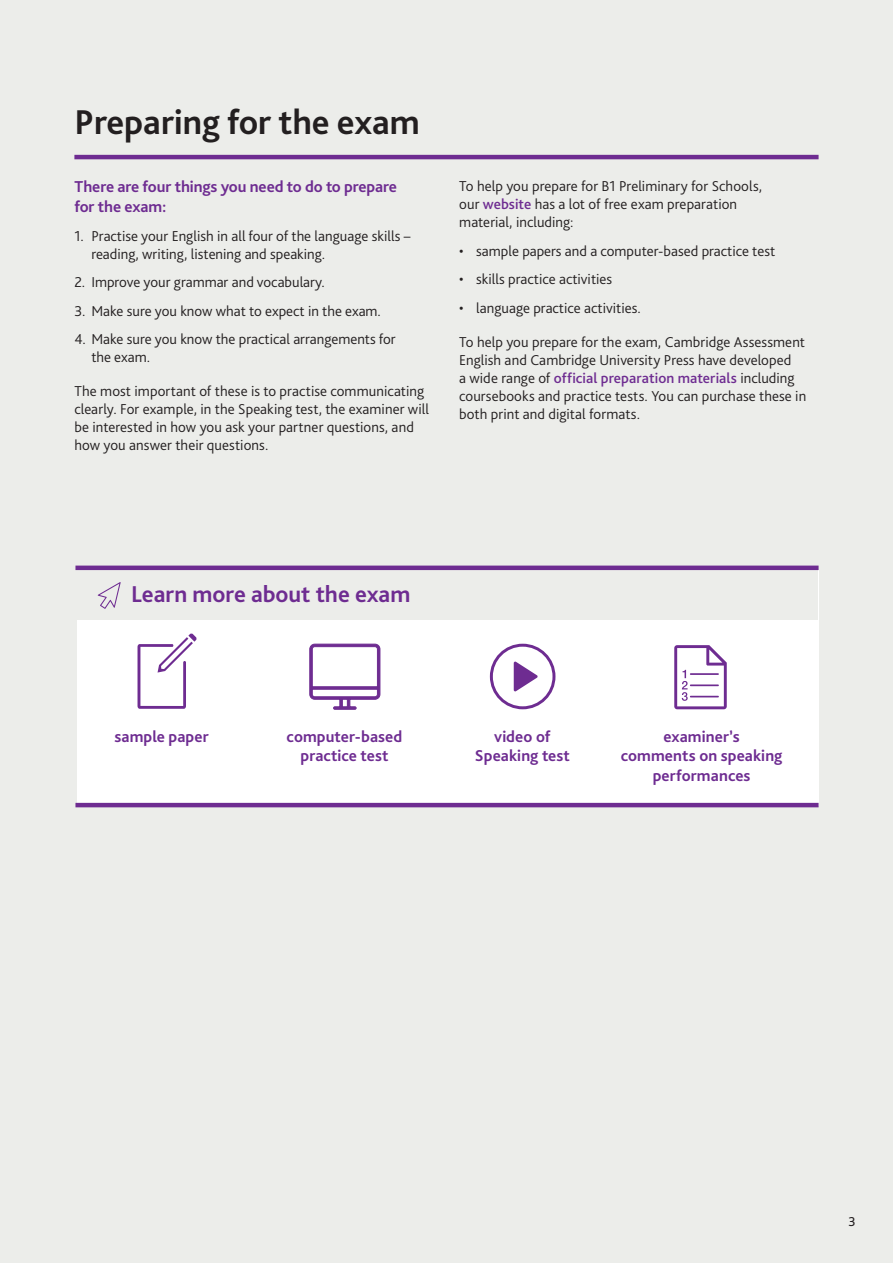
<style>
.page{position:relative;width:893px;height:1263px;background:#ecedea}
.page>*{position:absolute;margin:0;border:0;box-sizing:border-box;transform-origin:0 0}
._02_Main_Head{font:700 36px "Bliss Pro";color:#231f20}
._02_Quick_Links_Head{font:700 24px "Bliss Pro";color:#6e2c91}
._02_Head_1{font:700 16.5px/19.5px "Bliss Pro";color:#6e2c91;text-align:center}
._01_Main_Text_2nd_pa{font:300 15px/18px "Bliss Pro";color:#231f20}
.t1{font:13.5px "Bliss Pro";color:#231f20}
.s1{font-weight:500;color:#6e2c91}
</style>
<div class="page">
<hr style="left:74px;top:155px;width:745px;height:4px;background:#6e2c91">
<div style="left:77px;top:570px;width:742px;height:235px;background:#fff"></div>
<svg style="left:138px;top:633px;width:59px;height:76px"></svg>
<svg style="left:674px;top:645px;width:53px;height:64px"></svg>
<svg style="left:490px;top:644px;width:65px;height:65px"></svg>
<svg style="left:309px;top:644px;width:71px;height:66px"></svg>
<div style="left:76px;top:570px;width:742px;height:50px;background:#ecedea"></div>
<svg style="left:98px;top:582px;width:23px;height:27px"></svg>
<hr style="left:75px;top:566px;width:744px;height:4px;background:#6e2c91">
<hr style="left:75px;top:803px;width:744px;height:4px;background:#6e2c91">
<p class="_02_Main_Head" style="left:74px;top:99px;width:347px">Preparing for the exam</p>
<p class="_02_Head_1" style="left:74px;top:177px;width:324px;text-align:left">There are four things you need to do to prepare for the exam:</p>
<p class="_01_Main_Text_2nd_pa" style="left:91px;top:226px;width:321px;text-indent:-17px">1. Practise your English in all four of the language skills – reading, writing, listening and speaking.</p>
<p class="_01_Main_Text_2nd_pa" style="left:74px;top:273px;width:252px">2. Improve your grammar and vocabulary.</p>
<p class="_01_Main_Text_2nd_pa" style="left:74px;top:301px;width:308px">3. Make sure you know what to expect in the exam.</p>
<p class="_01_Main_Text_2nd_pa" style="left:91px;top:330px;width:306px;text-indent:-17px">4. Make sure you know the practical arrangements for the exam.</p>
<p class="_01_Main_Text_2nd_pa" style="left:74px;top:381px;width:356px">The most important of these is to practise communicating clearly. For example, in the Speaking test, the examiner will be interested in how you ask your partner questions, and how you answer their questions.</p>
<p class="_01_Main_Text_2nd_pa" style="left:459px;top:177px;width:304px">To help you prepare for B1 Preliminary for Schools, our <span class="s1">website</span> has a lot of free exam preparation material, including:</p>
<p class="_01_Main_Text_2nd_pa" style="left:459px;top:241px;width:317px">• sample papers and a computer-based practice test</p>
<p class="_01_Main_Text_2nd_pa" style="left:459px;top:270px;width:154px">• skills practice activities</p>
<p class="_01_Main_Text_2nd_pa" style="left:459px;top:298px;width:183px">• language practice activities.</p>
<p class="_01_Main_Text_2nd_pa" style="left:459px;top:332px;width:348px">To help you prepare for the exam, Cambridge Assessment English and Cambridge University Press have developed<br>a wide range of <span class="s1">official preparation materials</span> including coursebooks and practice tests. You can purchase these in both print and digital formats.</p>
<p class="_02_Quick_Links_Head" style="left:131px;top:580px;width:281px">Learn more about the exam</p>
<p class="_02_Head_1" style="left:114px;top:726px;width:96px">sample paper</p>
<p class="_02_Head_1" style="left:287px;top:726px;width:117px">computer-based practice test</p>
<p class="_02_Head_1" style="left:475px;top:726px;width:96px">video of<br>Speaking test</p>
<p class="_02_Head_1" style="left:621px;top:726px;width:163px">examiner’s<br>comments on speaking performances</p>
<p class="t1" style="left:848px;top:1213px;width:9px">3</p>
</div>
